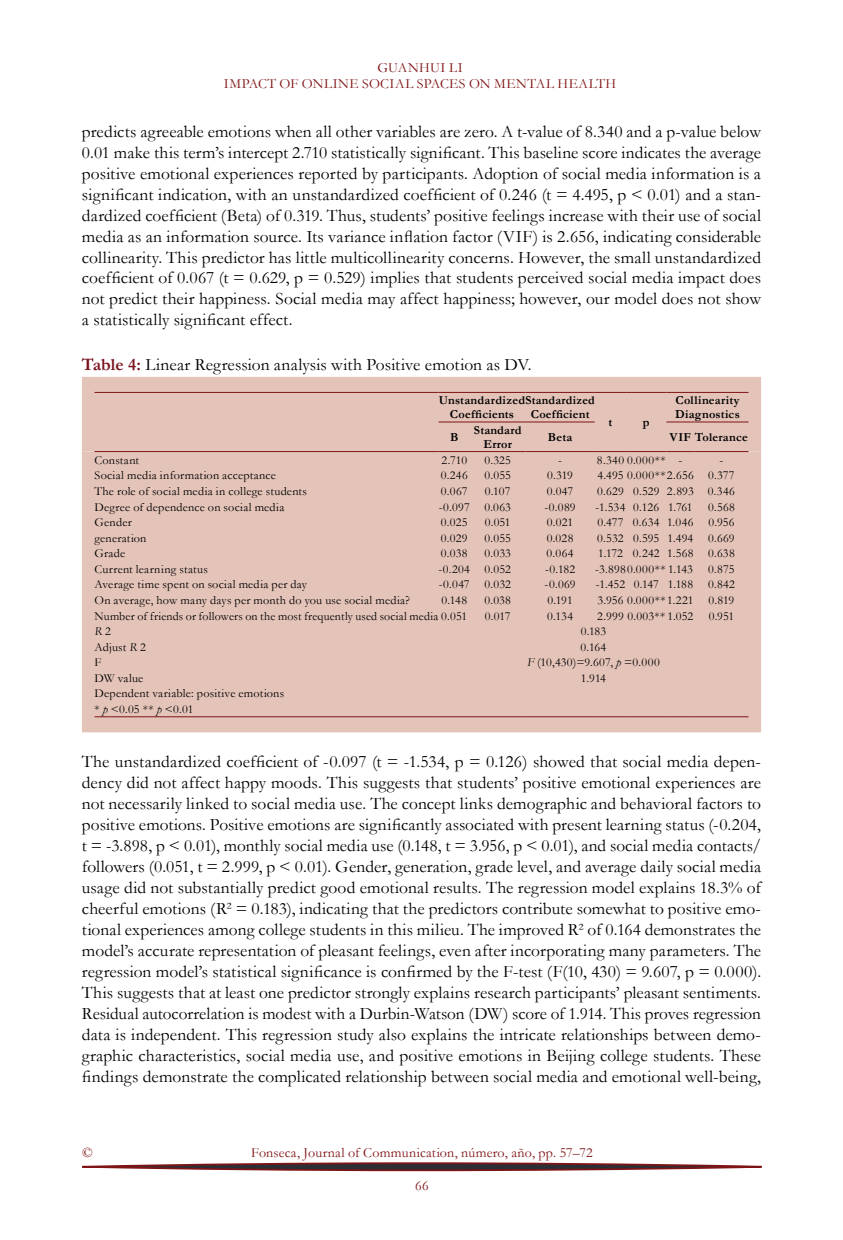
<style>
.page{position:relative;width:843px;height:1240px;background:#fff}
.page>*{position:absolute;margin:0;border:0;box-sizing:border-box;transform-origin:0 0}
.t1{font:17.5px/21px "Garamond";letter-spacing:.005em;color:#000;text-align:justify}
.t2{font:14px/15.8px "Garamond";letter-spacing:.02em;color:#7f1416;text-align:center}
.t3{font:12.25px/15.6px "Garamond";letter-spacing:.015em;color:#000}
.t4{font:700 12.25px/14px "Garamond";letter-spacing:.02em;color:#000}
.t5{font:italic 12.25px "Garamond";color:#000}
.s1{font-weight:700;color:#7a121d}
.s2{font-style:normal}
.s3{font-style:italic}
</style>
<div class="page">
<svg style="left:82px;top:1162px;width:680px;height:10px"></svg>
<div style="left:82px;top:377px;width:679px;height:75px;background:#e4c4b9"></div>
<div style="left:82px;top:452px;width:679px;height:280px;background:#e4c4b9"></div>
<hr style="left:94px;top:392px;width:344px;height:1px;background:#7f1416">
<hr style="left:438px;top:392px;width:32px;height:1px;background:#7f1416">
<hr style="left:470px;top:392px;width:55px;height:1px;background:#7f1416">
<hr style="left:525px;top:392px;width:70px;height:1px;background:#7f1416">
<hr style="left:595px;top:392px;width:31px;height:1px;background:#7f1416">
<hr style="left:626px;top:392px;width:40px;height:1px;background:#7f1416">
<svg style="left:666px;top:392px;width:28px;height:1px"></svg>
<hr style="left:694px;top:392px;width:54px;height:1px;background:#7f1416">
<hr style="left:94px;top:451px;width:344px;height:1px;background:#7f1416">
<hr style="left:438px;top:422px;width:32px;height:1px;background:#7f1416">
<hr style="left:470px;top:422px;width:55px;height:1px;background:#7f1416">
<hr style="left:525px;top:422px;width:70px;height:1px;background:#7f1416">
<hr style="left:595px;top:451px;width:31px;height:1px;background:#7f1416">
<hr style="left:626px;top:451px;width:40px;height:1px;background:#7f1416">
<svg style="left:666px;top:422px;width:28px;height:1px"></svg>
<hr style="left:694px;top:422px;width:54px;height:1px;background:#7f1416">
<hr style="left:438px;top:451px;width:32px;height:1px;background:#7f1416">
<hr style="left:470px;top:451px;width:55px;height:1px;background:#7f1416">
<hr style="left:525px;top:451px;width:70px;height:1px;background:#7f1416">
<svg style="left:666px;top:451px;width:28px;height:1px"></svg>
<hr style="left:694px;top:451px;width:54px;height:1px;background:#7f1416">
<hr style="left:94px;top:716px;width:344px;height:1px;background:#7f1416">
<hr style="left:438px;top:716px;width:32px;height:1px;background:#7f1416">
<hr style="left:470px;top:716px;width:55px;height:1px;background:#7f1416">
<hr style="left:525px;top:716px;width:70px;height:1px;background:#7f1416">
<hr style="left:595px;top:716px;width:31px;height:1px;background:#7f1416">
<hr style="left:626px;top:716px;width:40px;height:1px;background:#7f1416">
<svg style="left:666px;top:716px;width:28px;height:1px"></svg>
<hr style="left:694px;top:716px;width:54px;height:1px;background:#7f1416">
<p class="t2" style="left:224px;top:60px;width:394px">GUANHUI LI<br>IMPACT OF ONLINE SOCIAL SPACES ON MENTAL HEALTH</p>
<p class="t1" style="left:82px;top:121px;width:681px">predicts agreeable emotions when all other variables are zero. A t-value of 8.340 and a p-value below 0.01 make this term’s intercept 2.710 statistically significant. This baseline score indicates the average positive emotional experiences reported by participants. Adoption of social media information is a significant indication, with an unstandardized coefficient of 0.246 (t = 4.495, p &lt; 0.01) and a stan&shy;dardized coefficient (Beta) of 0.319. Thus, students’ positive feelings increase with their use of social media as an information source. Its variance inflation factor (VIF) is 2.656, indicating considerable collinearity. This predictor has little multicollinearity concerns. However, the small unstandardized coefficient of 0.067 (t = 0.629, p = 0.529) implies that students perceived social media impact does not predict their happiness. Social media may affect happiness; however, our model does not show a statistically significant effect.</p>
<p class="t1" style="left:82px;top:353px;width:451px"><span class="s1">Table 4:</span> Linear Regression analysis with Positive emotion as DV.</p>
<p class="t4" style="left:450px;top:393px;width:146px;text-indent:-11px">UnstandardizedStandardized<br>Coefficients</p>
<p class="t4" style="left:675px;top:393px;width:66px">Collinearity<br>Diagnostics</p>
<p class="t4" style="left:531px;top:407px;width:60px">Coefficient</p>
<p class="t4" style="left:609px;top:415px;width:5px">t</p>
<p class="t4" style="left:643px;top:415px;width:8px">p</p>
<p class="t4" style="left:450px;top:430px;width:10px">B</p>
<p class="t4" style="left:474px;top:423px;width:49px;text-align:center">Standard<br>Error</p>
<p class="t4" style="left:548px;top:430px;width:26px">Beta</p>
<p class="t4" style="left:670px;top:430px;width:80px">VIF Tolerance</p>
<p class="t3" style="left:94px;top:452px;width:46px">Constant</p>
<p class="t3" style="left:441px;top:452px;width:27px">2.710</p>
<p class="t3" style="left:484px;top:452px;width:28px">0.325</p>
<p class="t3" style="left:558px;top:452px;width:5px">-</p>
<p class="t3" style="left:597px;top:452px;width:87px">8.340 0.000** -</p>
<p class="t3" style="left:719px;top:452px;width:5px">-</p>
<p class="t3" style="left:94px;top:467px;width:183px">Social media information acceptance</p>
<p class="t3" style="left:441px;top:467px;width:29px">0.246</p>
<p class="t3" style="left:485px;top:467px;width:28px">0.055</p>
<p class="t3" style="left:547px;top:467px;width:27px">0.319</p>
<p class="t3" style="left:597px;top:467px;width:139px">4.495 0.000**2.656 0.377</p>
<p class="t3" style="left:94px;top:483px;width:214px">The role of social media in college students</p>
<p class="t3" style="left:441px;top:483px;width:28px">0.067</p>
<p class="t3" style="left:485px;top:483px;width:27px">0.107</p>
<p class="t3" style="left:547px;top:483px;width:28px">0.047</p>
<p class="t3" style="left:597px;top:483px;width:139px">0.629 0.529 2.893 0.346</p>
<p class="t3" style="left:94px;top:499px;width:191px">Degree of dependence on social media</p>
<p class="t3" style="left:439px;top:499px;width:74px">-0.097 0.063</p>
<p class="t3" style="left:544px;top:499px;width:33px">-0.089</p>
<p class="t3" style="left:596px;top:499px;width:99px">-1.534 0.126 1.761</p>
<p class="t3" style="left:708px;top:499px;width:28px">0.568</p>
<p class="t3" style="left:94px;top:514px;width:39px">Gender</p>
<p class="t3" style="left:441px;top:514px;width:28px">0.025</p>
<p class="t3" style="left:485px;top:514px;width:27px">0.051</p>
<p class="t3" style="left:547px;top:514px;width:28px">0.021</p>
<p class="t3" style="left:597px;top:514px;width:139px">0.477 0.634 1.046 0.956</p>
<p class="t3" style="left:94px;top:530px;width:54px">generation</p>
<p class="t3" style="left:441px;top:530px;width:28px">0.029</p>
<p class="t3" style="left:485px;top:530px;width:28px">0.055</p>
<p class="t3" style="left:547px;top:530px;width:28px">0.028</p>
<p class="t3" style="left:597px;top:530px;width:139px">0.532 0.595 1.494 0.669</p>
<p class="t3" style="left:94px;top:545px;width:32px">Grade</p>
<p class="t3" style="left:441px;top:545px;width:28px">0.038</p>
<p class="t3" style="left:485px;top:545px;width:28px">0.033</p>
<p class="t3" style="left:547px;top:545px;width:28px">0.064</p>
<p class="t3" style="left:598px;top:545px;width:138px">1.172 0.242 1.568 0.638</p>
<p class="t3" style="left:94px;top:561px;width:115px">Current learning status</p>
<p class="t3" style="left:438px;top:561px;width:74px">-0.204 0.052</p>
<p class="t3" style="left:545px;top:561px;width:32px">-0.182</p>
<p class="t3" style="left:595px;top:561px;width:99px">-3.8980.000** 1.143</p>
<p class="t3" style="left:708px;top:561px;width:28px">0.875</p>
<p class="t3" style="left:95px;top:576px;width:214px">Average time spent on social media per day</p>
<p class="t3" style="left:439px;top:576px;width:74px">-0.047 0.032</p>
<p class="t3" style="left:545px;top:576px;width:33px">-0.069</p>
<p class="t3" style="left:596px;top:576px;width:140px">-1.452 0.147 1.188 0.842</p>
<p class="t3" style="left:95px;top:592px;width:317px">On average, how many days per month do you use social media?</p>
<p class="t3" style="left:441px;top:592px;width:27px">0.148</p>
<p class="t3" style="left:484px;top:592px;width:28px">0.038</p>
<p class="t3" style="left:547px;top:592px;width:27px">0.191</p>
<p class="t3" style="left:597px;top:592px;width:138px">3.956 0.000**1.221 0.819</p>
<p class="t3" style="left:94px;top:608px;width:374px">Number of friends or followers on the most frequently used social media 0.051</p>
<p class="t3" style="left:485px;top:608px;width:27px">0.017</p>
<p class="t3" style="left:547px;top:608px;width:27px">0.134</p>
<p class="t3" style="left:597px;top:608px;width:98px">2.999 0.003** 1.052</p>
<p class="t3" style="left:709px;top:608px;width:27px">0.951</p>
<p class="t5" style="left:95px;top:623px;width:18px">R<span class="s2">2</span></p>
<p class="t3" style="left:581px;top:623px;width:27px">0.183</p>
<p class="t3" style="left:95px;top:639px;width:53px">Adjust <span class="s3">R</span> 2</p>
<p class="t3" style="left:581px;top:639px;width:27px">0.164</p>
<p class="t3" style="left:95px;top:654px;width:8px">F</p>
<p class="t3" style="left:527px;top:654px;width:134px"><span class="s3">F</span> (10,430)=9.607, <span class="s3">p</span> =0.000</p>
<p class="t3" style="left:95px;top:670px;width:50px">DW value</p>
<p class="t3" style="left:581px;top:670px;width:27px">1.914</p>
<p class="t3" style="left:95px;top:685px;width:191px">Dependent variable: positive emotions * <span class="s3">p</span> &lt;0.05 ** <span class="s3">p</span> &lt;0.01</p>
<p class="t1" style="left:82px;top:751px;width:681px">The unstandardized coefficient of -0.097 (t = -1.534, p = 0.126) showed that social media depen&shy;dency did not affect happy moods. This suggests that students’ positive emotional experiences are not necessarily linked to social media use. The concept links demographic and behavioral factors to positive emotions. Positive emotions are significantly associated with present learning status (-0.204, t = -3.898, p &lt; 0.01), monthly social media use (0.148, t = 3.956, p &lt; 0.01), and social media contacts/ followers (0.051, t = 2.999, p &lt; 0.01). Gender, generation, grade level, and average daily social media usage did not substantially predict good emotional results. The regression model explains 18.3% of cheerful emotions (R² = 0.183), indicating that the predictors contribute somewhat to positive emo&shy;tional experiences among college students in this milieu. The improved R² of 0.164 demonstrates the model’s accurate representation of pleasant feelings, even after incorporating many parameters. The regression model’s statistical significance is confirmed by the F-test (F(10, 430) = 9.607, p = 0.000).<br>This suggests that at least one predictor strongly explains research participants’ pleasant sentiments.<br>Residual autocorrelation is modest with a Durbin-Watson (DW) score of 1.914. This proves regression data is independent. This regression study also explains the intricate relationships between demo&shy;graphic characteristics, social media use, and positive emotions in Beijing college students. These findings demonstrate the complicated relationship between social media and emotional well-being,</p>
<p class="t2" style="left:82px;top:1144px;width:12px">©</p>
<p class="t2" style="left:251px;top:1144px;width:343px">Fonseca, Journal of Communication, número, año, pp. 57–72</p>
<p class="t2" style="left:415px;top:1177px;width:15px">66</p>
</div>
